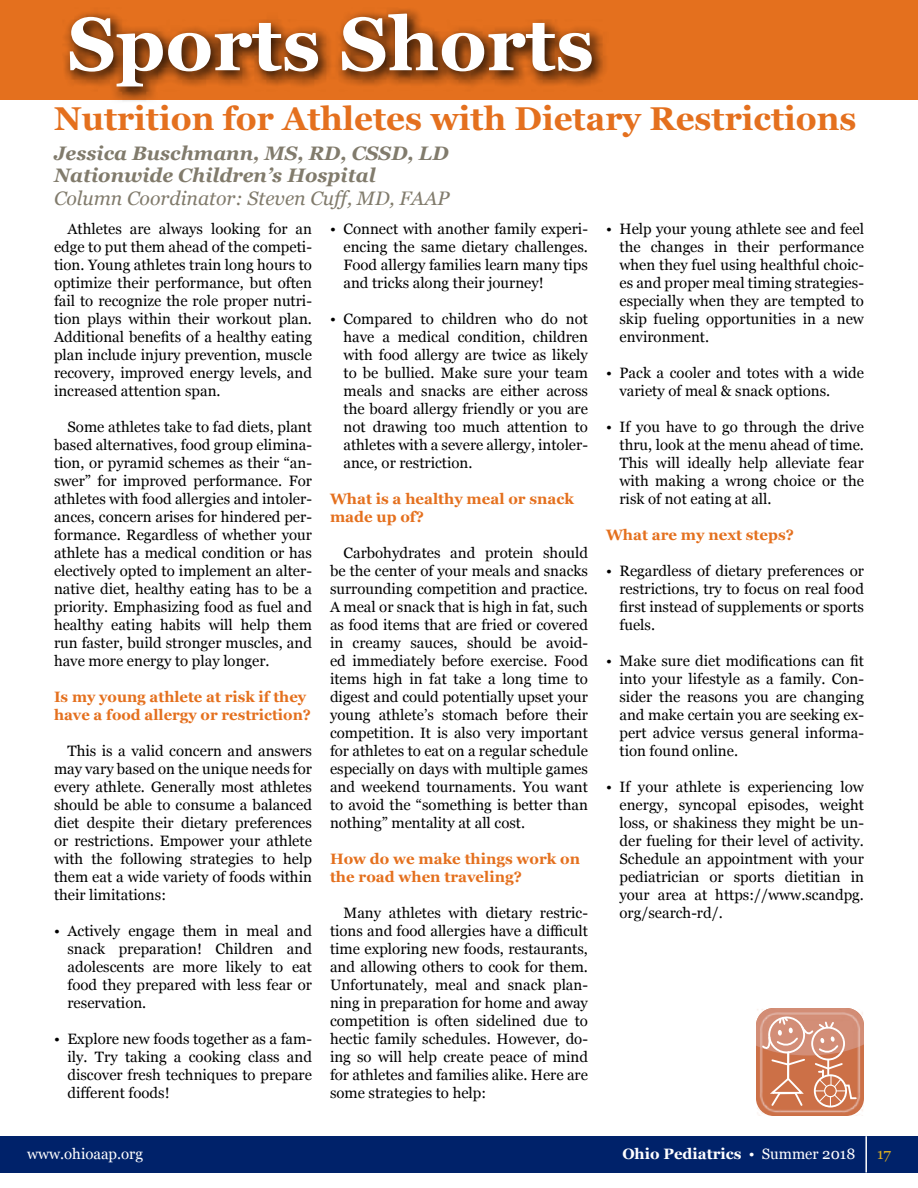
<style>
.page{position:relative;width:918px;height:1188px;background:#fff}
.page>*{position:absolute;margin:0;border:0;box-sizing:border-box;transform-origin:0 0}
.t1{font:700 75px "Georgia";color:#fff}
.t2{font:700 33px "Georgia";color:#e4701e}
.t3{font:italic 700 19.5px/22.5px "Georgia";color:#817b6c}
.t4{font:italic 19.5px "Georgia";color:#817b6c}
.t5{font:15px/18px "Georgia";color:#000;text-align:justify}
.t6{font:700 15px/18px "Georgia";color:#e4701e}
.t7{font:700 15px "Georgia";color:#fff}
.t8{font:15px "Georgia";color:#fff}
.t9{font:15px "Georgia";color:#e0b022}
.s1{font-weight:400}
</style>
<div class="page">
<div style="left:0;top:0;width:918px;height:100px;background:#e4701e"></div>
<div style="left:61px;top:6px;width:548px;height:98px;background:#000;opacity:.75"></div>
<img style="left:757px;top:1108px;width:106px;height:8px">
<svg style="left:756px;top:1008px;width:108px;height:100px"></svg>
<hr style="left:787px;top:1053px;width:2px;height:26px;background:#fff">
<div style="left:0;top:1136px;width:918px;height:36px;background:#00226a"></div>
<hr style="left:865px;top:1136px;width:2px;height:36px;background:#fff">
<h1 class="t1" style="left:68px;top:-12px;width:528px">Sports Shorts</h1>
<h2 class="t2" style="left:54px;top:94px;width:804px">Nutrition for Athletes with Dietary Restrictions</h2>
<h3 class="t3" style="left:54px;top:141px;width:396px">Jessica Buschmann, MS, RD, CSSD, LD<br>Nationwide Children’s Hospital</h3>
<h3 class="t4" style="left:54px;top:184px;width:397px">Column Coordinator: Steven Cuff, MD, FAAP</h3>
<p class="t5" style="left:54px;top:219px;width:260px;text-indent:14px">Athletes are always looking for an edge to put them ahead of the competi&shy;tion. Young athletes train long hours to optimize their performance, but often fail to recognize the role proper nutri&shy;tion plays within their workout plan.<br>Additional benefits of a healthy eating plan include injury prevention, muscle recovery, improved energy levels, and increased attention span.</p>
<p class="t5" style="left:54px;top:417px;width:260px;text-indent:14px">Some athletes take to fad diets, plant based alternatives, food group elimina&shy;tion, or pyramid schemes as their “an&shy;swer” for improved performance. For athletes with food allergies and intoler&shy;ances, concern arises for hindered per&shy;formance. Regardless of whether your athlete has a medical condition or has electively opted to implement an alter&shy;native diet, healthy eating has to be a priority. Emphasizing food as fuel and healthy eating habits will help them run faster, build stronger muscles, and have more energy to play longer.</p>
<p class="t6" style="left:54px;top:687px;width:259px">Is my young athlete at risk if they have a food allergy or restriction?</p>
<p class="t5" style="left:54px;top:741px;width:259px;text-indent:14px">This is a valid concern and answers may vary based on the unique needs for every athlete. Generally most athletes should be able to consume a balanced diet despite their dietary preferences or restrictions. Empower your athlete with the following strategies to help them eat a wide variety of foods within their limitations:</p>
<p class="t5" style="left:68px;top:921px;width:246px;text-indent:-14px">• Actively engage them in meal and snack preparation! Children and adolescents are more likely to eat food they prepared with less fear or reservation.</p>
<p class="t5" style="left:68px;top:1029px;width:246px;text-indent:-14px">• Explore new foods together as a fam&shy;ily. Try taking a cooking class and discover fresh techniques to prepare different foods!</p>
<p class="t5" style="left:344px;top:219px;width:246px;text-indent:-14px">• Connect with another family experi&shy;encing the same dietary challenges.<br>Food allergy families learn many tips and tricks along their journey!</p>
<p class="t5" style="left:344px;top:309px;width:246px;text-indent:-14px">• Compared to children who do not have a medical condition, children with food allergy are twice as likely to be bullied. Make sure your team meals and snacks are either across the board allergy friendly or you are not drawing too much attention to athletes with a severe allergy, intoler&shy;ance, or restriction.</p>
<p class="t6" style="left:330px;top:489px;width:245px">What is a healthy meal or snack made up of?</p>
<p class="t5" style="left:330px;top:543px;width:259px;text-indent:14px">Carbohydrates and protein should be the center of your meals and snacks surrounding competition and practice.<br>A meal or snack that is high in fat, such as food items that are fried or covered in creamy sauces, should be avoid&shy;ed immediately before exercise. Food items high in fat take a long time to digest and could potentially upset your young athlete’s stomach before their competition. It is also very important for athletes to eat on a regular schedule especially on days with multiple games and weekend tournaments. You want to avoid the “something is better than nothing” mentality at all cost.</p>
<p class="t6" style="left:330px;top:849px;width:252px">How do we make things work on the road when traveling?</p>
<p class="t5" style="left:330px;top:903px;width:260px;text-indent:14px">Many athletes with dietary restric&shy;tions and food allergies have a difficult time exploring new foods, restaurants, and allowing others to cook for them.<br>Unfortunately, meal and snack plan&shy;ning in preparation for home and away competition is often sidelined due to hectic family schedules. However, do&shy;ing so will help create peace of mind for athletes and families alike. Here are some strategies to help:</p>
<p class="t5" style="left:620px;top:219px;width:246px;text-indent:-14px">• Help your young athlete see and feel the changes in their performance when they fuel using healthful choic&shy;es and proper meal timing strategies&shy;especially when they are tempted to skip fueling opportunities in a new environment.</p>
<p class="t5" style="left:620px;top:363px;width:246px;text-indent:-14px">• Pack a cooler and totes with a wide variety of meal &amp; snack options.</p>
<p class="t5" style="left:620px;top:417px;width:246px;text-indent:-14px">• If you have to go through the drive thru, look at the menu ahead of time.<br>This will ideally help alleviate fear with making a wrong choice or the risk of not eating at all.</p>
<p class="t6" style="left:606px;top:525px;width:189px">What are my next steps?</p>
<p class="t5" style="left:620px;top:561px;width:246px;text-indent:-14px">• Regardless of dietary preferences or restrictions, try to focus on real food first instead of supplements or sports fuels.</p>
<p class="t5" style="left:620px;top:651px;width:246px;text-indent:-14px">• Make sure diet modifications can fit into your lifestyle as a family. Con&shy;sider the reasons you are changing and make certain you are seeking ex&shy;pert advice versus general informa&shy;tion found online.</p>
<p class="t5" style="left:620px;top:777px;width:246px;text-indent:-14px">• If your athlete is experiencing low energy, syncopal episodes, weight loss, or shakiness they might be un&shy;der fueling for their level of activity.<br>Schedule an appointment with your pediatrician or sports dietitian in your area at https://www.scandpg. org/search-rd/.</p>
<p class="t8" style="left:27px;top:1143px;width:118px">www.ohioaap.org</p>
<p class="t7" style="left:622px;top:1142px;width:234px">Ohio Pediatrics <span class="s1">• Summer 2018</span></p>
<p class="t9" style="left:877px;top:1143px;width:15px">17</p>
</div>
